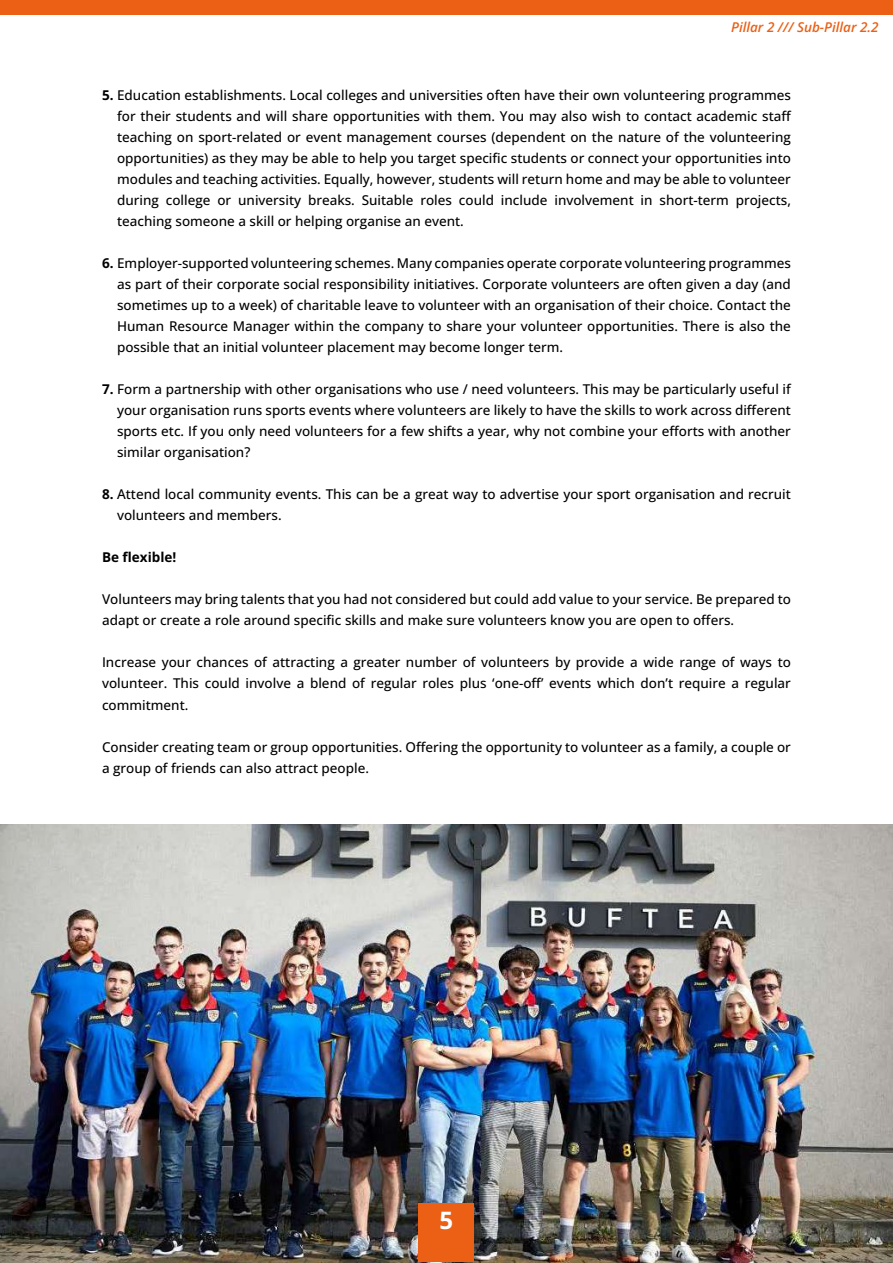
<style>
.page{position:relative;width:893px;height:1263px;background:#fff}
.page>*{position:absolute;margin:0;border:0;box-sizing:border-box;transform-origin:0 0}
.t1{font:700 24px "Open Sans";color:#fff}
.t2{font:500 13.5px/21px "Open Sans";color:#000;text-align:justify}
.t3{font:italic 600 13.5px "Open Sans";color:#eb6015}
.t4{font:700 13.5px "Open Sans";color:#000}
.s1{font-weight:700}
</style>
<div class="page">
<img style="left:0;top:825px;width:893px;height:438px">
<img style="left:0;top:1084px;width:774px;height:179px">
<div style="left:419px;top:1203px;width:55px;height:59px;background:#eb6015"></div>
<div style="left:0;top:0;width:893px;height:14px;background:#eb6015"></div>
<p class="t3" style="left:731px;top:18px;width:149px">Pillar 2 /// Sub-Pillar 2.2</p>
<p class="t2" style="left:117px;top:85px;width:676px;text-indent:-15px"><span class="s1">5.</span> Education establishments. Local colleges and universities often have their own volunteering programmes for their students and will share opportunities with them. You may also wish to contact academic staff teaching on sport-related or event management courses (dependent on the nature of the volunteering opportunities) as they may be able to help you target specific students or connect your opportunities into modules and teaching activities. Equally, however, students will return home and may be able to volunteer during college or university breaks. Suitable roles could include involvement in short-term projects, teaching someone a skill or helping organise an event.</p>
<p class="t2" style="left:117px;top:253px;width:675px;text-indent:-15px"><span class="s1">6.</span> Employer-supported volunteering schemes. Many companies operate corporate volunteering programmes as part of their corporate social responsibility initiatives. Corporate volunteers are often given a day (and sometimes up to a week) of charitable leave to volunteer with an organisation of their choice. Contact the Human Resource Manager within the company to share your volunteer opportunities. There is also the possible that an initial volunteer placement may become longer term.</p>
<p class="t2" style="left:117px;top:379px;width:675px;text-indent:-15px"><span class="s1">7.</span> Form a partnership with other organisations who use / need volunteers. This may be particularly useful if your organisation runs sports events where volunteers are likely to have the skills to work across different sports etc. If you only need volunteers for a few shifts a year, why not combine your efforts with another similar organisation?</p>
<p class="t2" style="left:117px;top:484px;width:675px;text-indent:-15px"><span class="s1">8.</span> Attend local community events. This can be a great way to advertise your sport organisation and recruit volunteers and members.</p>
<p class="t4" style="left:102px;top:548px;width:76px">Be flexible!</p>
<p class="t2" style="left:102px;top:589px;width:690px">Volunteers may bring talents that you had not considered but could add value to your service. Be prepared to adapt or create a role around specific skills and make sure volunteers know you are open to offers.</p>
<p class="t2" style="left:102px;top:652px;width:690px">Increase your chances of attracting a greater number of volunteers by provide a wide range of ways to volunteer. This could involve a blend of regular roles plus ‘one-off’ events which don’t require a regular commitment.</p>
<p class="t2" style="left:102px;top:736px;width:690px">Consider creating team or group opportunities. Offering the opportunity to volunteer as a family, a couple or a group of friends can also attract people.</p>
<h1 class="t1" style="left:440px;top:1204px;width:15px">5</h1>
</div>
